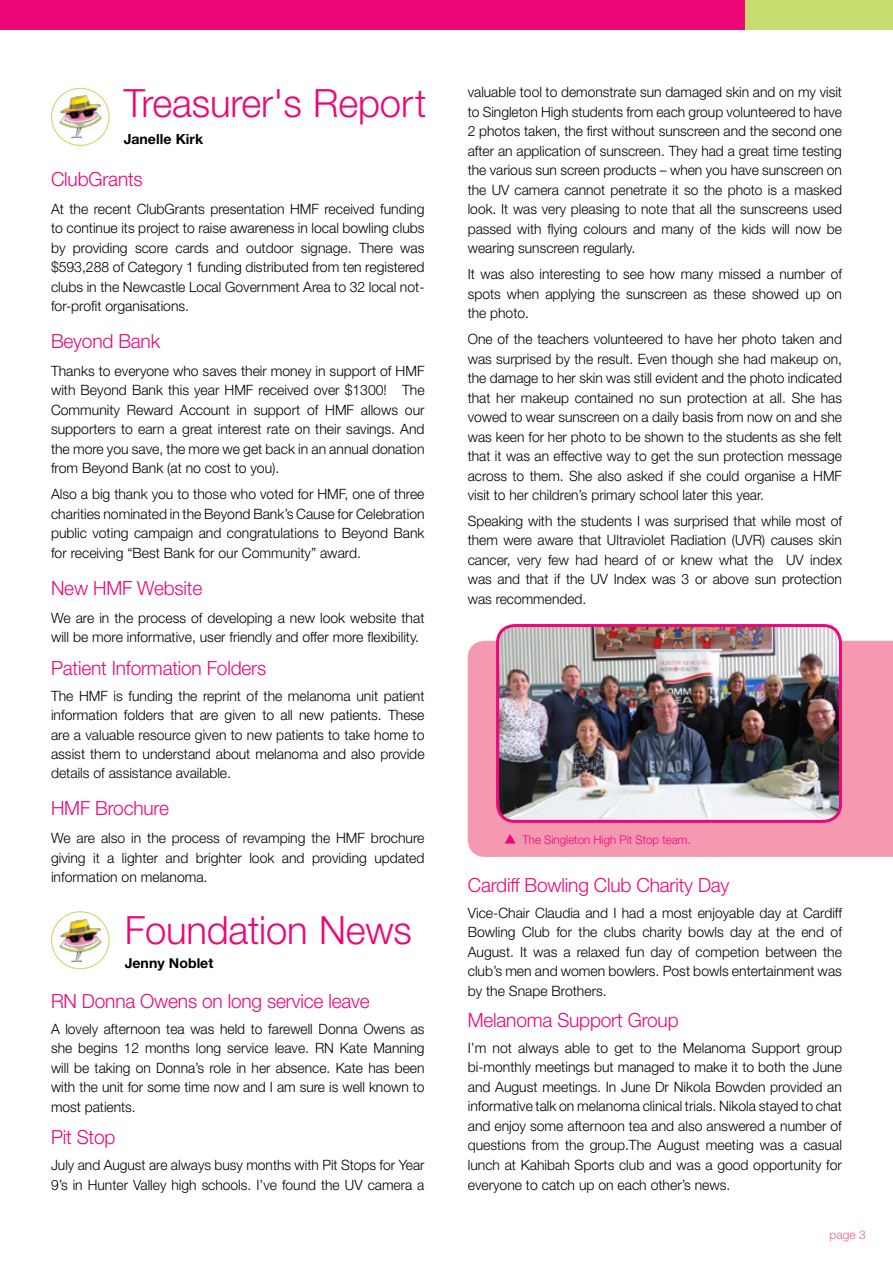
<style>
.page{position:relative;width:893px;height:1263px;background:#fff}
.page>*{position:absolute;margin:0;border:0;box-sizing:border-box;transform-origin:0 0}
.t1{font:300 39px "Helvetica Neue LT Std";letter-spacing:-.005em;color:#ed0677}
.t2{font:300 19.5px "Helvetica Neue LT Std";letter-spacing:-.01em;color:#ed0677}
.t3{font:300 14.25px/19.5px "Helvetica Neue LT Std";color:#000;text-align:justify}
.t4{font:700 14.1px "Helvetica Neue LT Std";color:#000}
.t5{font:300 12px "Helvetica Neue LT Std";color:#ed0677;scale:.96 1}
.t6{font:300 12px "Helvetica Neue LT Std";color:#f05b8d}
</style>
<div class="page">
<div style="left:702px;top:0;width:191px;height:30px;background:#c7dd70"></div>
<div style="left:0;top:0;width:744px;height:30px;background:#ed0677"></div>
<img style="left:53px;top:88px;width:56px;height:57px">
<div style="left:51px;top:88px;width:59px;height:58px;border:1px solid #c7dd70;border-radius:50%"></div>
<img style="left:53px;top:912px;width:56px;height:57px">
<div style="left:51px;top:911px;width:59px;height:58px;border:1px solid #c7dd70;border-radius:50%"></div>
<div style="left:468px;top:641px;width:425px;height:216px;background:#f599b1"></div>
<img style="left:498px;top:625px;width:342px;height:196px">
<div style="left:496px;top:624px;width:346px;height:199px;border:3px solid #ed0677;border-radius:17px"></div>
<svg style="left:505px;top:834px;width:11px;height:9px"></svg>
<h1 class="t1" style="left:124px;top:79px;width:304px">Treasurer's Report</h1>
<p class="t4" style="left:124px;top:130px;width:81px">Janelle Kirk</p>
<h2 class="t2" style="left:51px;top:167px;width:93px">ClubGrants</h2>
<p class="t3" style="left:51px;top:199px;width:375px">At the recent ClubGrants presentation HMF received funding to continue its project to raise awareness in local bowling clubs by providing score cards and outdoor signage. There was $593,288 of Category 1 funding distributed from ten registered clubs in the Newcastle Local Government Area to 32 local not&shy;for-profit organisations.</p>
<h2 class="t2" style="left:51px;top:329px;width:111px">Beyond Bank</h2>
<p class="t3" style="left:51px;top:361px;width:375px">Thanks to everyone who saves their money in support of HMF with Beyond Bank this year HMF received over $1300! The Community Reward Account in support of HMF allows our supporters to earn a great interest rate on their savings. And the more you save, the more we get back in an annual donation from Beyond Bank (at no cost to you).</p>
<p class="t3" style="left:51px;top:484px;width:375px">Also a big thank you to those who voted for HMF, one of three charities nominated in the Beyond Bank’s Cause for Celebration public voting campaign and congratulations to Beyond Bank for receiving “Best Bank for our Community” award.</p>
<h2 class="t2" style="left:51px;top:576px;width:153px">New HMF Website</h2>
<p class="t3" style="left:51px;top:607px;width:375px">We are in the process of developing a new look website that will be more informative, user friendly and offer more flexibility.</p>
<h2 class="t2" style="left:51px;top:656px;width:217px">Patient Information Folders</h2>
<p class="t3" style="left:51px;top:685px;width:375px">The HMF is funding the reprint of the melanoma unit patient information folders that are given to all new patients. These are a valuable resource given to new patients to take home to assist them to understand about melanoma and also provide details of assistance available.</p>
<h2 class="t2" style="left:51px;top:796px;width:119px">HMF Brochure</h2>
<p class="t3" style="left:51px;top:828px;width:375px">We are also in the process of revamping the HMF brochure giving it a lighter and brighter look and providing updated information on melanoma.</p>
<h1 class="t1" style="left:125px;top:906px;width:289px">Foundation News</h1>
<p class="t4" style="left:125px;top:954px;width:90px">Jenny Noblet</p>
<h2 class="t2" style="left:51px;top:989px;width:320px">RN Donna Owens on long service leave</h2>
<p class="t3" style="left:51px;top:1018px;width:375px">A lovely afternoon tea was held to farewell Donna Owens as she begins 12 months long service leave. RN Kate Manning will be taking on Donna’s role in her absence. Kate has been with the unit for some time now and I am sure is well known to most patients.</p>
<h2 class="t2" style="left:51px;top:1125px;width:66px">Pit Stop</h2>
<p class="t3" style="left:51px;top:1155px;width:375px">July and August are always busy months with Pit Stops for Year<br>9’s in Hunter Valley high schools. I’ve found the UV camera a</p>
<p class="t3" style="left:468px;top:82px;width:376px">valuable tool to demonstrate sun damaged skin and on my visit to Singleton High students from each group volunteered to have 2 photos taken, the first without sunscreen and the second one after an application of sunscreen. They had a great time testing the various sun screen products – when you have sunscreen on the UV camera cannot penetrate it so the photo is a masked look. It was very pleasing to note that all the sunscreens used passed with flying colours and many of the kids will now be wearing sunscreen regularly.</p>
<p class="t3" style="left:468px;top:264px;width:376px">It was also interesting to see how many missed a number of spots when applying the sunscreen as these showed up on the photo.</p>
<p class="t3" style="left:468px;top:329px;width:376px">One of the teachers volunteered to have her photo taken and was surprised by the result. Even though she had makeup on, the damage to her skin was still evident and the photo indicated that her makeup contained no sun protection at all. She has vowed to wear sunscreen on a daily basis from now on and she was keen for her photo to be shown to the students as she felt that it was an effective way to get the sun protection message across to them. She also asked if she could organise a HMF visit to her children’s primary school later this year.</p>
<p class="t3" style="left:468px;top:511px;width:376px">Speaking with the students I was surprised that while most of them were aware that Ultraviolet Radiation (UVR) causes skin cancer, very few had heard of or knew what the UV index was and that if the UV Index was 3 or above sun protection was recommended.</p>
<p class="t5" style="left:522px;top:832px;width:177px">The Singleton High Pit Stop team.</p>
<h2 class="t2" style="left:468px;top:873px;width:263px">Cardiff Bowling Club Charity Day</h2>
<p class="t3" style="left:468px;top:903px;width:376px">Vice-Chair Claudia and I had a most enjoyable day at Cardiff Bowling Club for the clubs charity bowls day at the end of August. It was a relaxed fun day of competion between the club’s men and women bowlers. Post bowls entertainment was by the Snape Brothers.</p>
<h2 class="t2" style="left:468px;top:1008px;width:212px">Melanoma Support Group</h2>
<p class="t3" style="left:468px;top:1038px;width:376px">I’m not always able to get to the Melanoma Support group bi-monthly meetings but managed to make it to both the June and August meetings. In June Dr Nikola Bowden provided an informative talk on melanoma clinical trials. Nikola stayed to chat and enjoy some afternoon tea and also answered a number of questions from the group.The August meeting was a casual lunch at Kahibah Sports club and was a good opportunity for everyone to catch up on each other’s news.</p>
<p class="t6" style="left:830px;top:1227px;width:38px">page 3</p>
</div>
